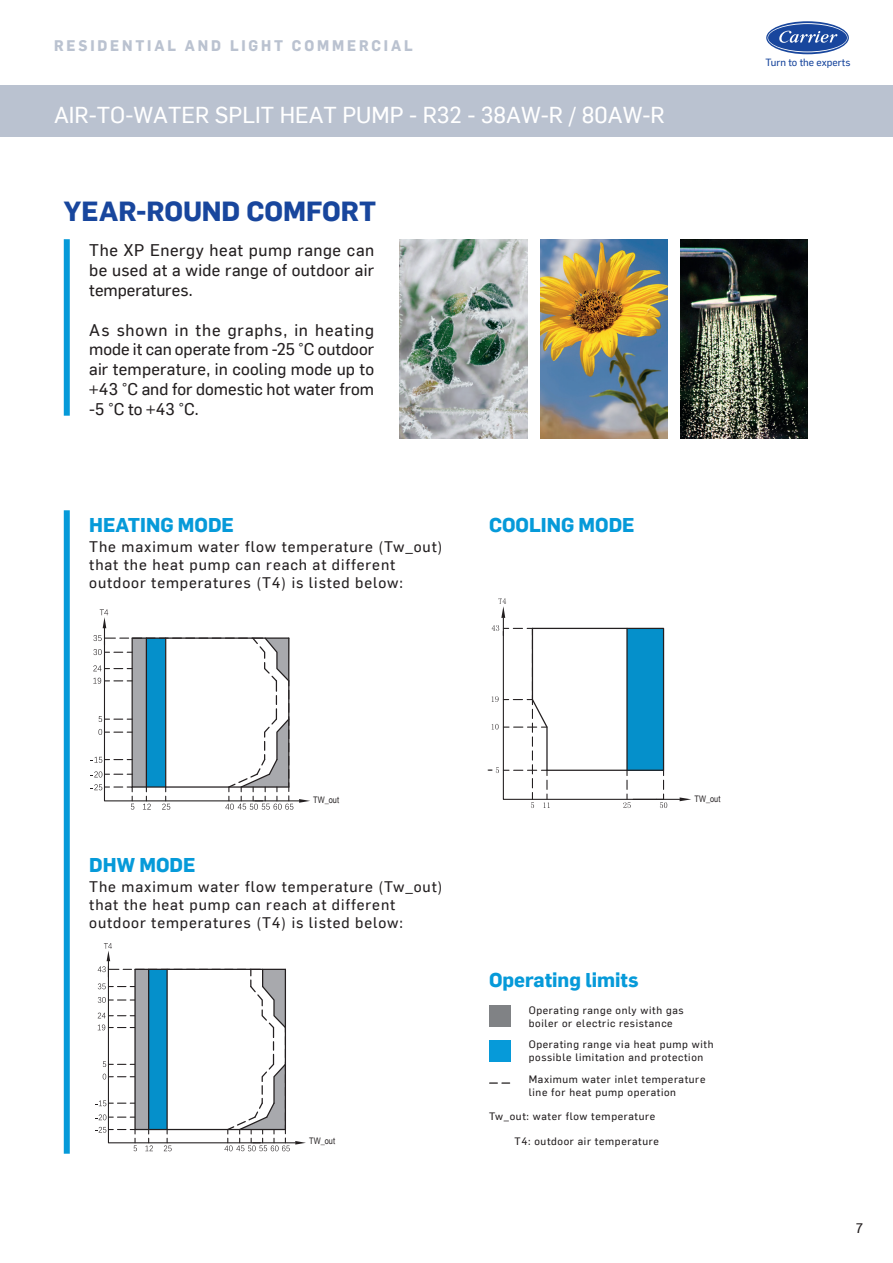
<style>
.page{position:relative;width:893px;height:1263px;background:#fff}
.page>*{position:absolute;margin:0;border:0;box-sizing:border-box;transform-origin:0 0}
.Titre_paragraphe_Hea{font:700 27px "Flama";letter-spacing:-.005em;color:#18469d}
.t1{font:22.5px "Flama Basic";color:#fff}
.t2{font:700 19.5px "Flama";color:#069ad9}
.t3{font:18px "Myriad Pro";color:#231f20}
.Texte_standard_10pt{font:16.5px/19.8px "Flama Basic";letter-spacing:.01em;color:#231f20;text-align:justify}
.t4{font:15px/18px "Flama Basic";letter-spacing:.06em;color:#231f20}
.t5{font:700 15px "Flama";letter-spacing:.2em;color:#bac2d0;scale:.95 1}
.t6{font:13.5px "Flama Basic";color:#231f20}
.t7{font:10.5px/12.6px "Flama Basic";letter-spacing:.06em;color:#231f20}
.t8{font:10.2px "Flama Basic";color:#18469d}
.t9{font:9px "Arial Narrow";color:#231f20}
</style>
<div class="page">
<div style="left:0;top:85px;width:893px;height:51px;background:#bac2d0"></div>
<svg style="left:766px;top:21px;width:83px;height:33px"></svg>
<svg style="left:767px;top:23px;width:80px;height:29px;background:#5678b7"></svg>
<svg style="left:299px;top:799px;width:11px;height:4px"></svg>
<hr style="left:255px;top:800px;width:44px;height:1px;background:#231f20">
<svg style="left:90px;top:609px;width:203px;height:201px"></svg>
<svg style="left:95px;top:943px;width:211px;height:208px"></svg>
<svg style="left:492px;top:598px;width:199px;height:210px"></svg>
<img style="left:400px;top:239px;width:127px;height:199px">
<img style="left:540px;top:239px;width:128px;height:199px">
<img style="left:680px;top:239px;width:128px;height:199px">
<div style="left:64px;top:239px;width:6px;height:177px;background:#069ad9"></div>
<div style="left:64px;top:510px;width:6px;height:644px;background:#069ad9"></div>
<div style="left:489px;top:1005px;width:21px;height:21px;background:#808285"></div>
<div style="left:489px;top:1040px;width:21px;height:22px;background:#069ad9"></div>
<svg style="left:490px;top:1082px;width:20px;height:2px"></svg>
<p class="t5" style="left:54px;top:35px;width:379px">RESIDENTIAL AND LIGHT COMMERCIAL</p>
<h2 class="t1" style="left:54px;top:99px;width:612px">AIR-TO-WATER SPLIT HEAT PUMP - R32 - 38AW-R / 80AW-R</h2>
<p class="Titre_paragraphe_Hea" style="left:64px;top:192px;width:314px">YEAR-ROUND COMFORT</p>
<p class="Texte_standard_10pt" style="left:89px;top:239px;width:286px">The XP Energy heat pump range can be used at a wide range of outdoor air temperatures.</p>
<p class="Texte_standard_10pt" style="left:89px;top:319px;width:286px">As shown in the graphs, in heating mode it can operate from -25 °C outdoor air temperature, in cooling mode up to +43 °C and for domestic hot water from -5 °C to +43 °C.</p>
<p class="t2" style="left:89px;top:511px;width:146px">HEATING MODE</p>
<p class="t2" style="left:489px;top:511px;width:147px">COOLING MODE</p>
<p class="t4" style="left:89px;top:537px;width:355px">The maximum water flow temperature (Tw_out) that the heat pump can reach at different outdoor temperatures (T4) is listed below:</p>
<p class="t8" style="left:765px;top:55px;width:87px">Turn to the experts</p>
<p class="t2" style="left:89px;top:851px;width:108px">DHW MODE</p>
<p class="t9" style="left:313px;top:793px;width:27px">TW_out</p>
<p class="t4" style="left:89px;top:877px;width:355px">The maximum water flow temperature (Tw_out) that the heat pump can reach at different outdoor temperatures (T4) is listed below:</p>
<p class="t9" style="left:309px;top:1134px;width:27px">TW_out</p>
<p class="t3" style="left:488px;top:758px;width:7px">-</p>
<p class="t9" style="left:695px;top:792px;width:27px">TW_out</p>
<p class="t2" style="left:489px;top:966px;width:151px">Operating limits</p>
<p class="t7" style="left:529px;top:1003px;width:156px">Operating range only with gas boiler or electric resistance</p>
<p class="t7" style="left:529px;top:1038px;width:186px">Operating range via heat pump with possible limitation and protection</p>
<p class="t7" style="left:529px;top:1072px;width:178px">Maximum water inlet temperature line for heat pump operation</p>
<p class="t7" style="left:489px;top:1109px;width:168px">Tw_out: water flow temperature</p>
<p class="t7" style="left:515px;top:1134px;width:146px">T4: outdoor air temperature</p>
<p class="t6" style="left:856px;top:1219px;width:9px">7</p>
</div>
